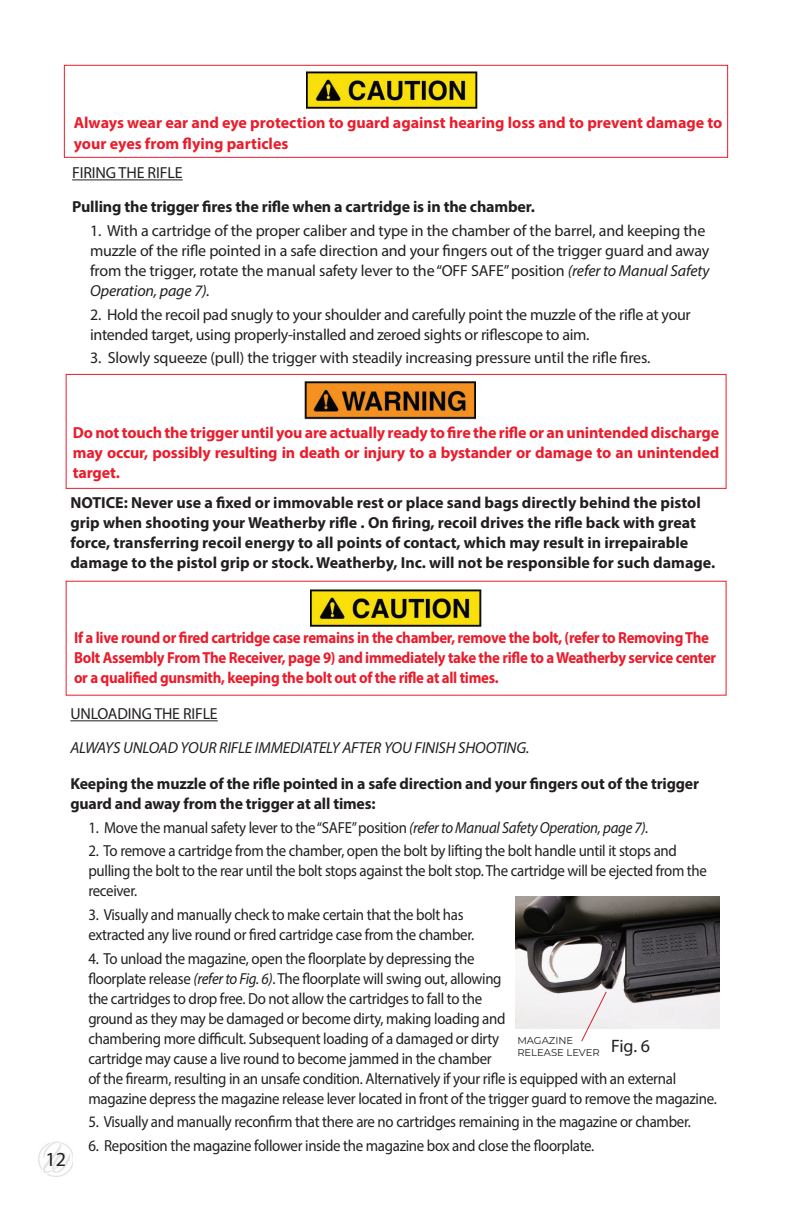
<style>
.page{position:relative;width:792px;height:1224px;background:#fff}
.page>*{position:absolute;margin:0;border:0;box-sizing:border-box;transform-origin:0 0}
.t1{font:20px "Myriad Pro";color:#231f20}
.t2{font:18px "Myriad Pro";color:#231f20}
.t3{font:16px/20px "Myriad Pro";letter-spacing:-.02em;color:#231f20;scale:.93 1}
.t4{font:16px/20px "Myriad Pro";letter-spacing:-.02em;color:#231f20}
.t5{font:700 16px/20px "Myriad Pro";color:#231f20}
.t6{font:700 16px/20px "Myriad Pro";letter-spacing:-.02em;color:#eb1c2c;scale:.93 1}
.t7{font:700 16px/20px "Myriad Pro";letter-spacing:-.02em;color:#eb1c2c;text-align:justify}
.t8{font:700 16px/21px "Myriad Pro";color:#eb1c2c}
.t9{font:italic 16px "Myriad Pro";letter-spacing:-.01em;color:#231f20}
.t10{font:10px/12px "Montserrat";color:#231f20}
.s1{font-style:italic}
</style>
<div class="page">
<img style="left:38px;top:1142px;width:35px;height:35px">
<hr style="left:72px;top:180px;width:111px;height:1px;background:#231f20">
<div style="left:66px;top:374px;width:661px;height:115px;border:1px solid #eb1c2c"></div>
<img style="left:304px;top:381px;width:171px;height:39px">
<hr style="left:70px;top:720px;width:148px;height:1px;background:#231f20">
<img style="left:516px;top:896px;width:204px;height:133px">
<svg style="left:580px;top:991px;width:28px;height:51px"></svg>
<div style="left:64px;top:65px;width:664px;height:93px;border:1px solid #eb1c2c"></div>
<img style="left:307px;top:71px;width:171px;height:38px">
<img style="left:311px;top:589px;width:171px;height:38px">
<p class="t8" style="left:74px;top:112px;width:650px">Always wear ear and eye protection to guard against hearing loss and to prevent damage to your eyes from flying particles</p>
<p class="t4" style="left:72px;top:163px;width:112px">FIRING THE RIFLE</p>
<p class="t5" style="left:72px;top:196px;width:464px">Pulling the trigger fires the rifle when a cartridge is in the chamber.</p>
<p class="t4" style="left:90px;top:220px;width:621px">1. With a cartridge of the proper caliber and type in the chamber of the barrel, and keeping the muzzle of the rifle pointed in a safe direction and your fingers out of the trigger guard and away from the trigger, rotate the manual safety lever to the “OFF SAFE” position <span class="s1">(refer to Manual Safety Operation, page 7).</span></p>
<p class="t4" style="left:90px;top:304px;width:602px">2. Hold the recoil pad snugly to your shoulder and carefully point the muzzle of the rifle at your intended target, using properly-installed and zeroed sights or riflescope to aim.</p>
<p class="t4" style="left:90px;top:347px;width:562px">3. Slowly squeeze (pull) the trigger with steadily increasing pressure until the rifle fires.</p>
<p class="t7" style="left:73px;top:422px;width:648px">Do not touch the trigger until you are actually ready to fire the rifle or an unintended discharge may occur, possibly resulting in death or injury to a bystander or damage to an unintended target.</p>
<p class="t5" style="left:70px;top:492px;width:646px">NOTICE: Never use a fixed or immovable rest or place sand bags directly behind the pistol grip when shooting your Weatherby rifle . On firing, recoil drives the rifle back with great force, transferring recoil energy to all points of contact, which may result in irrepairable damage to the pistol grip or stock. Weatherby, Inc. will not be responsible for such damage.</p>
<p class="t6" style="left:74px;top:627px;width:692px">If a live round or fired cartridge case remains in the chamber, remove the bolt, (refer to Removing The<br>Bolt Assembly From The Receiver, page 9) and immediately take the rifle to a Weatherby service center or a qualified gunsmith, keeping the bolt out of the rifle at all times.</p>
<p class="t4" style="left:70px;top:704px;width:149px">UNLOADING THE RIFLE</p>
<p class="t9" style="left:70px;top:738px;width:461px">ALWAYS UNLOAD YOUR RIFLE IMMEDIATELY AFTER YOU FINISH SHOOTING.</p>
<p class="t5" style="left:70px;top:773px;width:630px">Keeping the muzzle of the rifle pointed in a safe direction and your fingers out of the trigger guard and away from the trigger at all times:</p>
<p class="t3" style="left:88px;top:817px;width:604px">1. Move the manual safety lever to the “SAFE” position <span class="s1">(refer to Manual Safety Operation, page 7).</span></p>
<p class="t3" style="left:88px;top:841px;width:667px">2. To remove a cartridge from the chamber, open the bolt by lifting the bolt handle until it stops and pulling the bolt to the rear until the bolt stops against the bolt stop. The cartridge will be ejected from the receiver.</p>
<p class="t3" style="left:88px;top:904px;width:416px">3. Visually and manually check to make certain that the bolt has extracted any live round or fired cartridge case from the chamber.</p>
<p class="t3" style="left:88px;top:948px;width:677px">4. To unload the magazine, open the floorplate by depressing the<br>floorplate release <span class="s1">(refer to Fig. 6)</span>. The floorplate will swing out, allowing<br>the cartridges to drop free. Do not allow the cartridges to fall to the<br>ground as they may be damaged or become dirty, making loading and<br>chambering more difficult. Subsequent loading of a damaged or dirty<br>cartridge may cause a live round to become jammed in the chamber<br>of the firearm, resulting in an unsafe condition. Alternatively if your rifle is equipped with an external magazine depress the magazine release lever located in front of the trigger guard to remove the magazine.</p>
<p class="t3" style="left:88px;top:1112px;width:649px">5. Visually and manually reconfirm that there are no cartridges remaining in the magazine or chamber.</p>
<p class="t3" style="left:88px;top:1135px;width:546px">6. Reposition the magazine follower inside the magazine box and close the floorplate.</p>
<p class="t10" style="left:517px;top:1034px;width:84px">MAGAZINE<br>RELEASE LEVER</p>
<p class="t2" style="left:611px;top:1035px;width:41px">Fig. 6</p>
<p class="t1" style="left:45px;top:1147px;width:22px">12</p>
</div>
